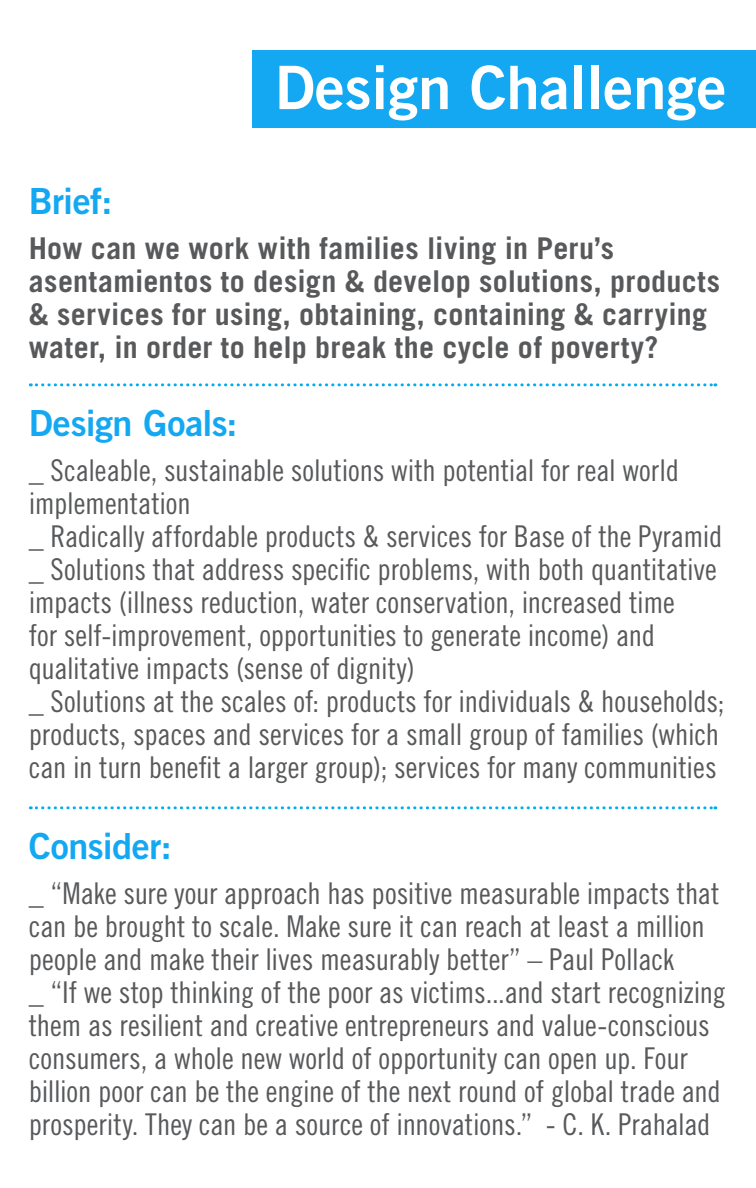
<style>
.page{position:relative;width:756px;height:1188px;background:#fff}
.page>*{position:absolute;margin:0;border:0;box-sizing:border-box;transform-origin:0 0}
.t1{font:60px "Trade Gothic Bold Two";color:#fff}
.t2{font:36px "Trade Gothic LT Std Bd 2";letter-spacing:-.015em;color:#14a8f2}
.t3{font:30px/33px "Trade Gothic LT Std Cn 18";letter-spacing:-.005em;color:#58595b}
.t4{font:700 30px/33px "Trade Gothic LT Std";letter-spacing:.01em;color:#58595b}
</style>
<div class="page">
<svg style="left:30px;top:806px;width:686px;height:3px"></svg>
<svg style="left:30px;top:383px;width:686px;height:3px"></svg>
<div style="left:252px;top:50px;width:504px;height:78px;background:#14a8f2"></div>
<h1 class="t1" style="left:275px;top:50px;width:453px">Design Challenge</h1>
<p class="t2" style="left:29px;top:179px;width:85px">Brief:</p>
<p class="t4" style="left:29px;top:231px;width:693px">How can we work with families living in Peru’s asentamientos to design &amp; develop solutions, products &amp; services for using, obtaining, containing &amp; carrying water, in order to help break the cycle of poverty?</p>
<p class="t2" style="left:29px;top:401px;width:210px">Design Goals:</p>
<p class="t3" style="left:29px;top:454px;width:697px">_ Scaleable, sustainable solutions with potential for real world implementation<br>_ Radically affordable products &amp; services for Base of the Pyramid _ Solutions that address specific problems, with both quantitative impacts (illness reduction, water conservation, increased time<br>for self-improvement, opportunities to generate income) and qualitative impacts (sense of dignity)<br>_ Solutions at the scales of: products for individuals &amp; households; products, spaces and services for a small group of families (which can in turn benefit a larger group); services for many communities</p>
<p class="t2" style="left:29px;top:824px;width:144px">Consider:</p>
<p class="t3" style="left:29px;top:877px;width:699px">_ “Make sure your approach has positive measurable impacts that can be brought to scale. Make sure it can reach at least a million people and make their lives measurably better” – Paul Pollack<br>_ “If we stop thinking of the poor as victims...and start recognizing them as resilient and creative entrepreneurs and value-conscious consumers, a whole new world of opportunity can open up. Four billion poor can be the engine of the next round of global trade and prosperity. They can be a source of innovations.” - C. K. Prahalad</p>
</div>
